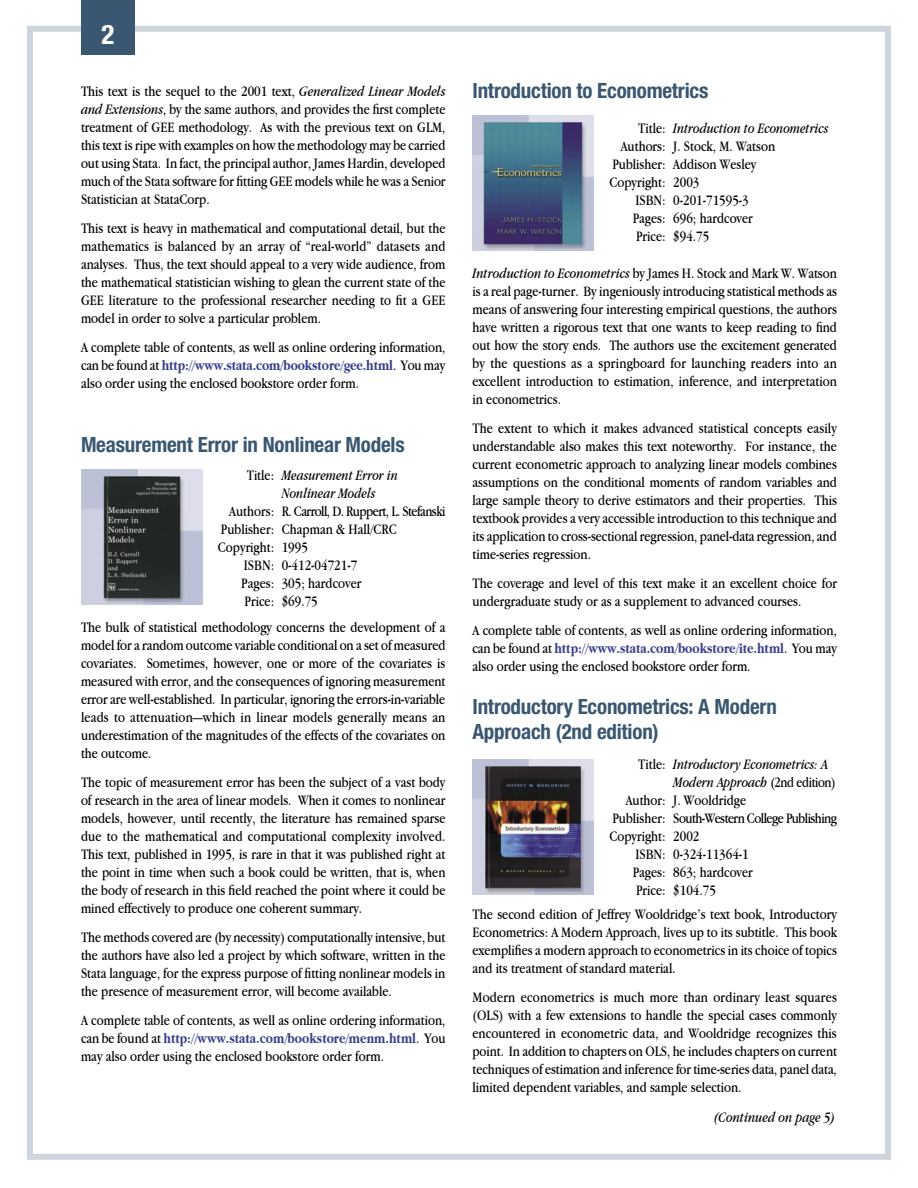
<style>
.page{position:relative;width:918px;height:1188px;background:#fff}
.page>*{position:absolute;margin:0;border:0;box-sizing:border-box;transform-origin:0 0}
.t1{font:700 condensed 27px "Helvetica Neue";color:#fff}
.t2{font:700 condensed 21px/25.2px "Helvetica Neue";letter-spacing:-.01em;color:#3a5772}
.t3{font:15px/18px "Apple Garamond";color:#000;text-align:justify}
.t4{font:italic 15px "Apple Garamond";color:#000}
.t5{font:15px "Apple Garamond";letter-spacing:-.035em;color:#000}
.s1{font-style:italic}
.s2{font-weight:700;color:#3a3f8e}
.s3{font-style:normal}
</style>
<div class="page">
<div style="left:27px;top:26px;width:864px;height:1134px;border:6px solid #ced5dc"></div>
<div style="left:81px;top:0;width:54px;height:55px;background:#3a5772"></div>
<img style="left:472px;top:115px;width:122px;height:135px">
<img style="left:472px;top:760px;width:122px;height:135px">
<img style="left:81px;top:470px;width:121px;height:134px">
<p class="t1" style="left:102px;top:18px;width:14px">2</p>
<p class="t3" style="left:81px;top:82px;width:366px">This text is the sequel to the 2001 text, <span class="s1">Generalized Linear Models and Extensions</span>, by the same authors, and provides the first complete treatment of GEE methodology. As with the previous text on GLM, this text is ripe with examples on how the methodology may be carried out using Stata. In fact, the principal author, James Hardin, developed much of the Stata software for fitting GEE models while he was a Senior Statistician at StataCorp.</p>
<p class="t3" style="left:81px;top:219px;width:366px">This text is heavy in mathematical and computational detail, but the mathematics is balanced by an array of “real-world” datasets and analyses. Thus, the text should appeal to a very wide audience, from the mathematical statistician wishing to glean the current state of the GEE literature to the professional researcher needing to fit a GEE model in order to solve a particular problem.</p>
<p class="t3" style="left:81px;top:338px;width:366px">A complete table of contents, as well as online ordering information, can be found at <span class="s2">http://www.stata.com/bookstore/gee.html</span>. You may also order using the enclosed bookstore order form.</p>
<p class="t2" style="left:81px;top:432px;width:325px">Measurement Error in Nonlinear Models</p>
<p class="t4" style="left:247px;top:467px;width:153px"><span class="s3">Title:</span> Measurement Error in</p>
<p class="t4" style="left:282px;top:485px;width:95px">Nonlinear Models</p>
<p class="t5" style="left:229px;top:503px;width:218px">Authors: R. Carroll, D. Ruppert, L. Stefanski</p>
<p class="t3" style="left:221px;top:520px;width:177px">Publisher: Chapman &amp; Hall/CRC</p>
<p class="t3" style="left:218px;top:538px;width:92px">Copyright: 1995</p>
<p class="t3" style="left:244px;top:556px;width:115px">ISBN: 0-412-04721-7</p>
<p class="t3" style="left:241px;top:574px;width:122px">Pages: 305; hardcover</p>
<p class="t3" style="left:245px;top:592px;width:75px">Price: $69.75</p>
<p class="t3" style="left:81px;top:618px;width:366px">The bulk of statistical methodology concerns the development of a model for a random outcome variable conditional on a set of measured covariates. Sometimes, however, one or more of the covariates is measured with error, and the consequences of ignoring measurement error are well-established. In particular, ignoring the errors-in-variable leads to attenuation—which in linear models generally means an underestimation of the magnitudes of the effects of the covariates on the outcome.</p>
<p class="t3" style="left:81px;top:773px;width:366px">The topic of measurement error has been the subject of a vast body of research in the area of linear models. When it comes to nonlinear models, however, until recently, the literature has remained sparse due to the mathematical and computational complexity involved.<br>This text, published in 1995, is rare in that it was published right at the point in time when such a book could be written, that is, when the body of research in this field reached the point where it could be mined effectively to produce one coherent summary.</p>
<p class="t3" style="left:81px;top:928px;width:366px">The methods covered are (by necessity) computationally intensive, but the authors have also led a project by which software, written in the Stata language, for the express purpose of fitting nonlinear models in the presence of measurement error, will become available.</p>
<p class="t3" style="left:81px;top:1011px;width:366px">A complete table of contents, as well as online ordering information, can be found at <span class="s2">http://www.stata.com/bookstore/menm.html</span>. You may also order using the enclosed bookstore order form.</p>
<p class="t2" style="left:472px;top:78px;width:237px">Introduction to Econometrics</p>
<p class="t4" style="left:638px;top:120px;width:192px"><span class="s3">Title:</span> Introduction to Econometrics</p>
<p class="t3" style="left:621px;top:137px;width:156px">Authors: J. Stock, M. Watson</p>
<p class="t3" style="left:612px;top:155px;width:145px">Publisher: Addison Wesley</p>
<p class="t3" style="left:609px;top:173px;width:92px">Copyright: 2003</p>
<p class="t3" style="left:635px;top:191px;width:115px">ISBN: 0-201-71595-3</p>
<p class="t3" style="left:633px;top:209px;width:122px">Pages: 696; hardcover</p>
<p class="t3" style="left:636px;top:227px;width:75px">Price: $94.75</p>
<p class="t3" style="left:472px;top:264px;width:366px"><span class="s1">Introduction to Econometrics</span> by James H. Stock and Mark W. Watson is a real page-turner. By ingeniously introducing statistical methods as means of answering four interesting empirical questions, the authors have written a rigorous text that one wants to keep reading to find out how the story ends. The authors use the excitement generated by the questions as a springboard for launching readers into an excellent introduction to estimation, inference, and interpretation in econometrics.</p>
<p class="t3" style="left:472px;top:419px;width:366px">The extent to which it makes advanced statistical concepts easily understandable also makes this text noteworthy. For instance, the current econometric approach to analyzing linear models combines assumptions on the conditional moments of random variables and large sample theory to derive estimators and their properties. This textbook provides a very accessible introduction to this technique and its application to cross-sectional regression, panel-data regression, and time-series regression.</p>
<p class="t3" style="left:472px;top:574px;width:366px">The coverage and level of this text make it an excellent choice for undergraduate study or as a supplement to advanced courses.</p>
<p class="t3" style="left:472px;top:621px;width:366px">A complete table of contents, as well as online ordering information, can be found at <span class="s2">http://www.stata.com/bookstore/ite.html</span>. You may also order using the enclosed bookstore order form.</p>
<p class="t2" style="left:472px;top:694px;width:306px">Introductory Econometrics: A Modern<br>Approach (2nd edition)</p>
<p class="t4" style="left:638px;top:756px;width:191px"><span class="s3">Title:</span> Introductory Econometrics: A</p>
<p class="t4" style="left:673px;top:774px;width:164px">Modern Approach <span class="s3">(2nd edition)</span></p>
<p class="t3" style="left:626px;top:791px;width:122px">Author: J. Wooldridge</p>
<p class="t5" style="left:612px;top:809px;width:226px">Publisher: South-Western College Publishing</p>
<p class="t3" style="left:609px;top:827px;width:92px">Copyright: 2002</p>
<p class="t3" style="left:635px;top:845px;width:115px">ISBN: 0-324-11364-1</p>
<p class="t3" style="left:633px;top:863px;width:122px">Pages: 863; hardcover</p>
<p class="t3" style="left:636px;top:881px;width:81px">Price: $104.75</p>
<p class="t3" style="left:472px;top:905px;width:366px">The second edition of Jeffrey Wooldridge’s text book, Introductory Econometrics: A Modern Approach, lives up to its subtitle. This book exemplifies a modern approach to econometrics in its choice of topics and its treatment of standard material.</p>
<p class="t3" style="left:472px;top:988px;width:366px">Modern econometrics is much more than ordinary least squares (OLS) with a few extensions to handle the special cases commonly encountered in econometric data, and Wooldridge recognizes this point. In addition to chapters on OLS, he includes chapters on current techniques of estimation and inference for time-series data, panel data, limited dependent variables, and sample selection.</p>
<p class="t4" style="left:714px;top:1109px;width:123px">(Continued on page 5)</p>
</div>
